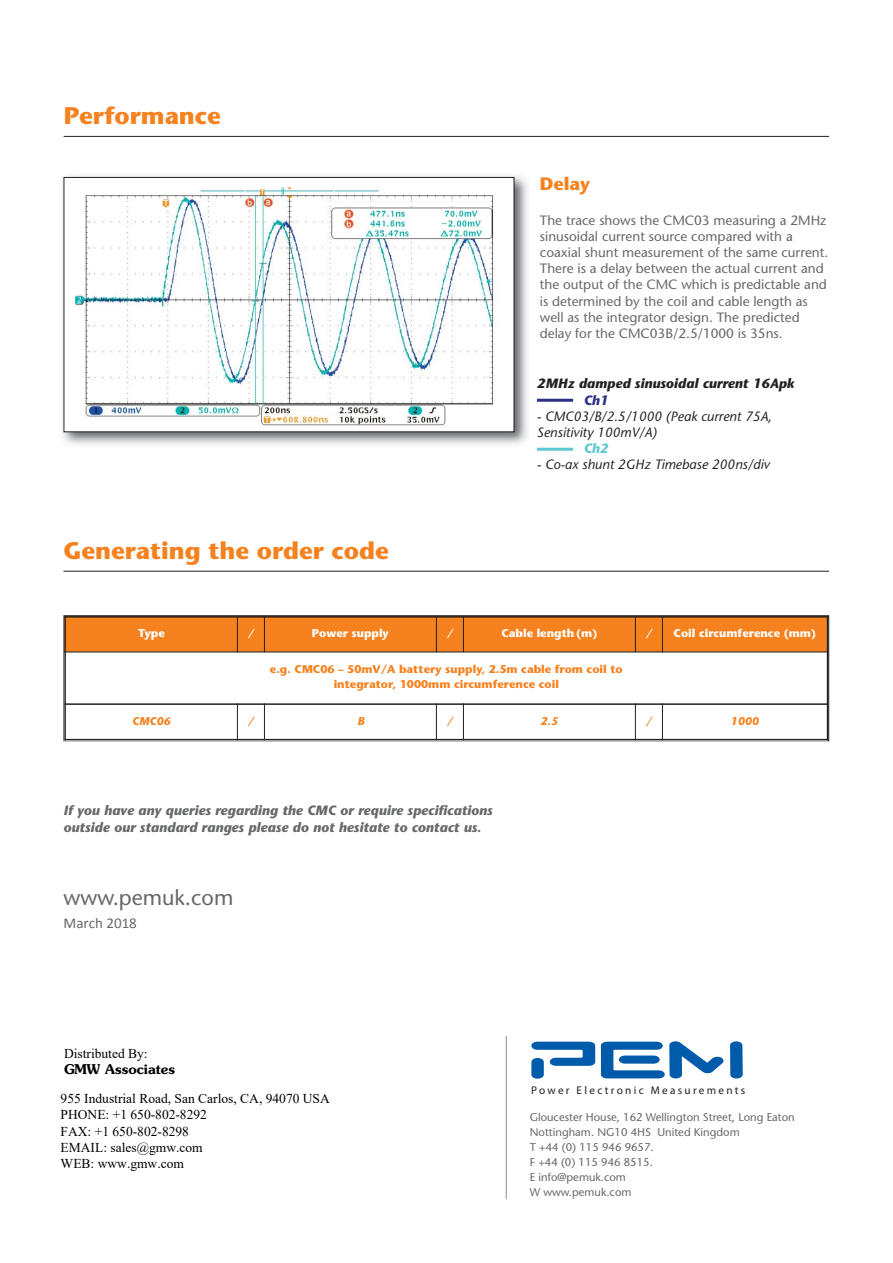
<style>
.page{position:relative;width:893px;height:1263px;background:#fff}
.page>*{position:absolute;margin:0;border:0;box-sizing:border-box;transform-origin:0 0}
.t1{font:700 24px "Stone Sans";color:#f5821f}
.t2{font:21.75px "Stone Sans";color:#67686b}
.t3{font:700 18px "Stone Sans";color:#f5821f}
.t4{font:15px "Calibri";color:#67686b}
.t5{font:13.5px/16.2px "Stone Sans";color:#67686b}
.t6{font:13.5px/16.2px "Times New Roman";color:#000}
.t7{font:italic 700 13.5px/16.2px "Stone Sans";color:#67686b}
.t8{font:italic 13.5px/16.2px "Stone Sans";color:#231f20}
.t9{font:italic 700 13.5px "Stone Sans";color:#231f20}
.t10{font:600 13.5px "Souvenir Std";color:#000}
.t11{font:italic 700 13.5px "Stone Sans";color:#2b3088}
.t12{font:italic 700 13.5px "Stone Sans";color:#5dc7d2}
.t13{font:11.25px/15px "Stone Sans";color:#67686b}
.t14{font:700 11.25px/15px "Stone Sans";color:#f5821f;text-align:center}
.t15{font:700 11.25px "Stone Sans";color:#fff}
.t16{font:11.25px "FC Gill Lgt";letter-spacing:.205em;color:#231f20}
.t17{font:italic 700 11.25px "Stone Sans";color:#f5821f}
.t18{font:italic 700 11.25px "Stone Sans";color:#fff}
.s1{font-family:"FC Gill Bld"}
.s2{font-family:"FC Gill Bk"}
</style>
<div class="page">
<div style="left:64px;top:616px;width:173px;height:36px;background:#f5821f"></div>
<div style="left:237px;top:616px;width:27px;height:36px;background:#f5821f"></div>
<div style="left:264px;top:616px;width:172px;height:36px;background:#f5821f"></div>
<div style="left:436px;top:616px;width:27px;height:36px;background:#f5821f"></div>
<div style="left:463px;top:616px;width:172px;height:36px;background:#f5821f"></div>
<div style="left:635px;top:616px;width:27px;height:36px;background:#f5821f"></div>
<div style="left:662px;top:616px;width:165px;height:36px;background:#f5821f"></div>
<hr style="left:64px;top:616px;width:2px;height:124px;background:#231f20">
<hr style="left:237px;top:616px;width:1px;height:36px;background:#231f20">
<hr style="left:237px;top:703px;width:1px;height:37px;background:#231f20">
<hr style="left:264px;top:616px;width:1px;height:36px;background:#231f20">
<hr style="left:264px;top:703px;width:1px;height:37px;background:#231f20">
<hr style="left:436px;top:616px;width:1px;height:36px;background:#231f20">
<hr style="left:436px;top:703px;width:1px;height:37px;background:#231f20">
<hr style="left:463px;top:616px;width:1px;height:36px;background:#231f20">
<hr style="left:463px;top:703px;width:1px;height:37px;background:#231f20">
<hr style="left:635px;top:616px;width:1px;height:36px;background:#231f20">
<hr style="left:635px;top:703px;width:1px;height:37px;background:#231f20">
<hr style="left:662px;top:616px;width:1px;height:36px;background:#231f20">
<hr style="left:662px;top:703px;width:1px;height:37px;background:#231f20">
<hr style="left:827px;top:616px;width:1px;height:124px;background:#231f20">
<hr style="left:64px;top:616px;width:764px;height:2px;background:#231f20">
<hr style="left:64px;top:652px;width:764px;height:1px;background:#231f20">
<hr style="left:64px;top:703px;width:764px;height:2px;background:#231f20">
<hr style="left:64px;top:739px;width:764px;height:1px;background:#231f20">
<svg style="left:531px;top:1041px;width:212px;height:38px"></svg>
<hr style="left:506px;top:1036px;width:1px;height:163px;background:#8b8d90">
<img style="left:62px;top:175px;width:466px;height:270px">
<div style="left:64px;top:177px;width:450px;height:255px;background:#fff"></div>
<img style="left:76px;top:188px;width:419px;height:239px">
<div style="left:64px;top:177px;width:450px;height:255px;border:1px solid #231f20"></div>
<hr style="left:537px;top:399px;width:36px;height:3px;background:#2b3088">
<hr style="left:537px;top:448px;width:36px;height:3px;background:#5dc7d2">
<hr style="left:63px;top:571px;width:766px;height:1px;background:#231f20">
<hr style="left:64px;top:136px;width:765px;height:1px;background:#231f20">
<h1 class="t1" style="left:64px;top:106px;width:159px">Performance</h1>
<h1 class="t1" style="left:63px;top:541px;width:327px">Generating the order code</h1>
<h3 class="t3" style="left:540px;top:177px;width:52px">Delay</h3>
<p class="t5" style="left:540px;top:213px;width:290px">The trace shows the CMC03 measuring a 2MHz sinusoidal current source compared with a coaxial shunt measurement of the same current.<br>There is a delay between the actual current and the output of the CMC which is predictable and is determined by the coil and cable length as well as the integrator design. The predicted delay for the CMC03B/2.5/1000 is 35ns.</p>
<p class="t9" style="left:537px;top:378px;width:259px">2MHz damped sinusoidal current 16Apk</p>
<p class="t11" style="left:584px;top:395px;width:26px">Ch1</p>
<p class="t8" style="left:537px;top:409px;width:237px">- CMC03/B/2.5/1000 (Peak current 75A,<br>Sensitivity 100mV/A)</p>
<p class="t12" style="left:584px;top:443px;width:26px">Ch2</p>
<p class="t8" style="left:537px;top:458px;width:234px">- Co-ax shunt 2GHz Timebase 200ns/div</p>
<p class="t15" style="left:138px;top:629px;width:28px">Type</p>
<p class="t18" style="left:248px;top:629px;width:7px">/</p>
<p class="t15" style="left:312px;top:629px;width:78px">Power supply</p>
<p class="t18" style="left:447px;top:629px;width:7px">/</p>
<p class="t15" style="left:501px;top:629px;width:97px">Cable length (m)</p>
<p class="t18" style="left:646px;top:629px;width:7px">/</p>
<p class="t15" style="left:673px;top:629px;width:144px">Coil circumference (mm)</p>
<p class="t14" style="left:270px;top:663px;width:354px">e.g. CMC06 – 50mV/A battery supply, 2.5m cable from coil to integrator, 1000mm circumference coil</p>
<p class="t17" style="left:132px;top:716px;width:40px">CMC06</p>
<p class="t17" style="left:248px;top:716px;width:7px">/</p>
<p class="t17" style="left:357px;top:716px;width:9px">B</p>
<p class="t17" style="left:447px;top:716px;width:7px">/</p>
<p class="t17" style="left:540px;top:716px;width:19px">2.5</p>
<p class="t17" style="left:646px;top:716px;width:7px">/</p>
<p class="t17" style="left:731px;top:716px;width:30px">1000</p>
<p class="t7" style="left:64px;top:804px;width:431px">If you have any queries regarding the CMC or require specifications outside our standard ranges please do not hesitate to contact us.</p>
<h2 class="t2" style="left:64px;top:889px;width:171px">www.pemuk.com</h2>
<p class="t4" style="left:64px;top:913px;width:75px">March 2018</p>
<p class="t6" style="left:64px;top:1045px;width:85px">Distributed By:</p>
<p class="t10" style="left:64px;top:1060px;width:113px">GMW Associates</p>
<p class="t6" style="left:61px;top:1090px;width:271px">955 Industrial Road, San Carlos, CA, 94070 USA<br>PHONE: +1 650-802-8292<br>FAX: +1 650-802-8298<br>EMAIL: sales@gmw.com<br>WEB: www.gmw.com</p>
<p class="t16" style="left:531px;top:1084px;width:216px"><span class="s1">Power</span> <span class="s2">Electronic</span> Measurements</p>
<p class="t13" style="left:530px;top:1111px;width:267px">Gloucester House, 162 Wellington Street, Long Eaton<br>Nottingham. NG10 4HS United Kingdom<br>T +44 (0) 115 946 9657.<br>F +44 (0) 115 946 8515.<br>E info@pemuk.com<br>W www.pemuk.com</p>
</div>
